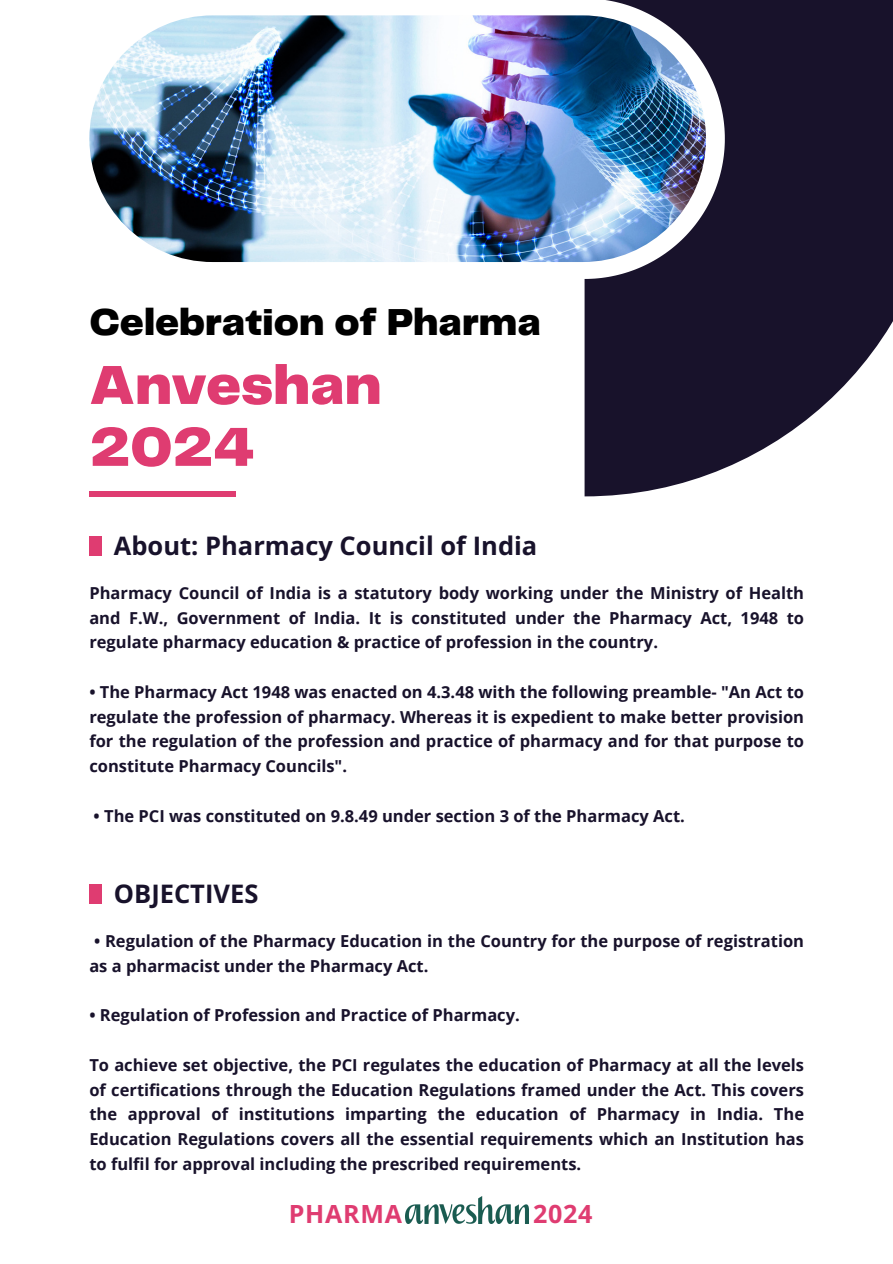
<style>
.page{position:relative;width:893px;height:1264px;background:#fff}
.page>*{position:absolute;margin:0;border:0;box-sizing:border-box;transform-origin:0 0}
.t1{font:900 57px/61.8px "Telegraf";color:#df3c71}
.t2{font:900 39px "Telegraf";color:#000}
.t3{font:700 25.5px "Open Sans";color:#18122b}
.t4{font:700 25.05px "Open Sans";letter-spacing:.03em;color:#df3c71}
.t5{font:700 16.5px/24.8px "Open Sans";color:#18122b;text-align:justify}
</style>
<div class="page">
<svg style="left:584px;top:0;width:308px;height:496px;background:#3a354b"></svg>
<svg style="left:584px;top:0;width:140px;height:279px;fill:#18122b"></svg>
<img style="left:89px;top:15px;width:617px;height:247px;border-radius:123px">
<div style="left:89px;top:491px;width:147px;height:5px;background:#df3c71"></div>
<div style="left:89px;top:535px;width:12px;height:20px;background:#df3c71"></div>
<div style="left:89px;top:883px;width:12px;height:20px;background:#df3c71"></div>
<img style="left:405px;top:1196px;width:123px;height:27px">
<p class="t2" style="left:89px;top:305px;width:453px">Celebration of Pharma</p>
<p class="t1" style="left:89px;top:357px;width:294px">Anveshan<br>2024</p>
<p class="t3" style="left:114px;top:527px;width:425px">About: Pharmacy Council of India</p>
<p class="t5" style="left:89px;top:580px;width:716px">Pharmacy Council of India is a statutory body working under the Ministry of Health and F.W., Government of India. It is constituted under the Pharmacy Act, 1948 to regulate pharmacy education &amp; practice of profession in the country.</p>
<p class="t5" style="left:89px;top:679px;width:716px">• The Pharmacy Act 1948 was enacted on 4.3.48 with the following preamble- "An Act to regulate the profession of pharmacy. Whereas it is expedient to make better provision for the regulation of the profession and practice of pharmacy and for that purpose to constitute Pharmacy Councils".</p>
<p class="t5" style="left:94px;top:803px;width:593px">• The PCI was constituted on 9.8.49 under section 3 of the Pharmacy Act.</p>
<p class="t3" style="left:114px;top:875px;width:146px">OBJECTIVES</p>
<h3 class="t5" style="left:89px;top:928px;width:716px">• Regulation of the Pharmacy Education in the Country for the purpose of registration as a pharmacist under the Pharmacy Act.</h3>
<p class="t5" style="left:89px;top:1002px;width:432px">• Regulation of Profession and Practice of Pharmacy.</p>
<p class="t5" style="left:89px;top:1051px;width:716px">To achieve set objective, the PCI regulates the education of Pharmacy at all the levels of certifications through the Education Regulations framed under the Act. This covers the approval of institutions imparting the education of Pharmacy in India. The Education Regulations covers all the essential requirements which an Institution has to fulfil for approval including the prescribed requirements.</p>
<h4 class="t4" style="left:289px;top:1196px;width:115px">PHARMA</h4>
<h1 class="t4" style="left:533px;top:1196px;width:61px">2024</h1>
</div>
